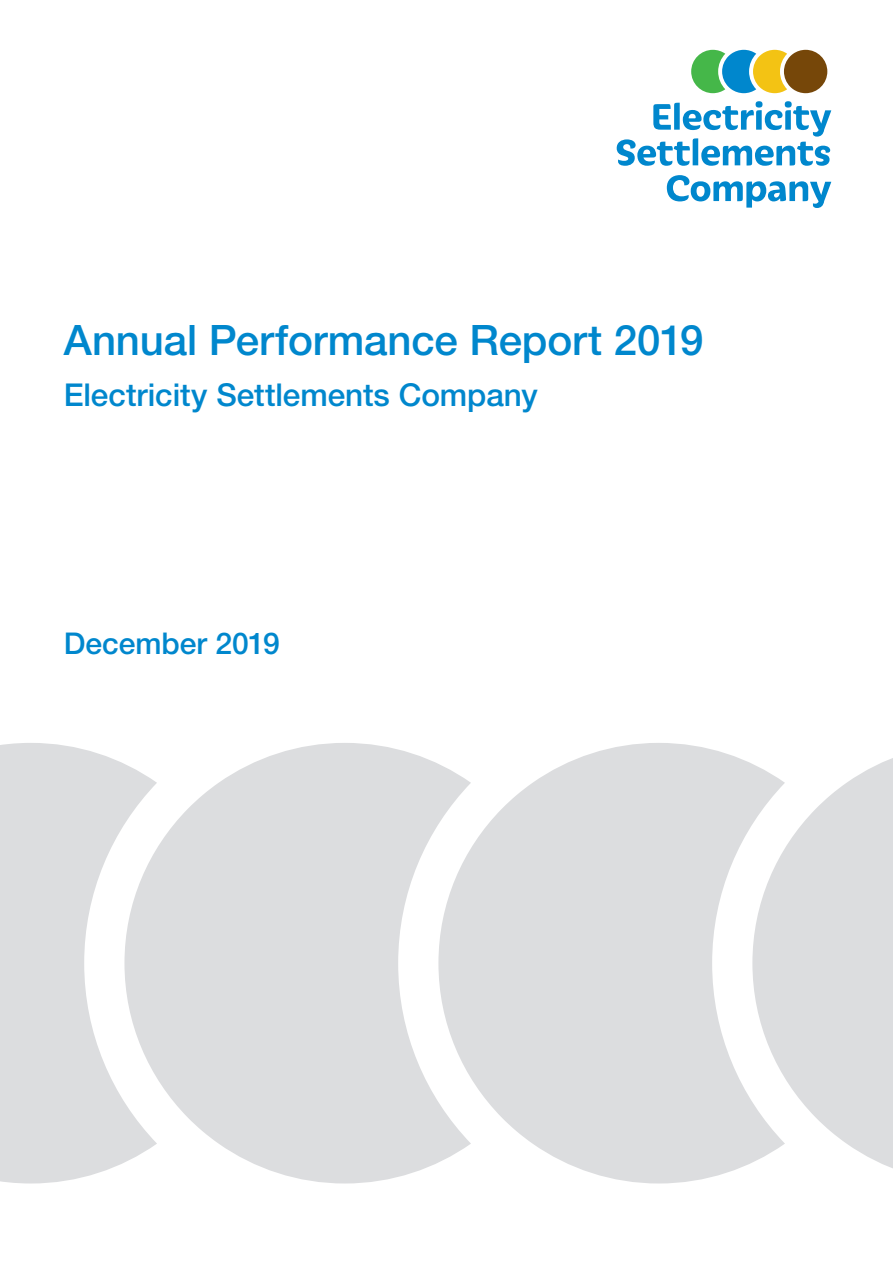
<style>
.page{position:relative;width:893px;height:1263px;background:#fff}
.page>*{position:absolute;margin:0;border:0;box-sizing:border-box;transform-origin:0 0}
.t1{font:500 42px "Helvetica Neue LT Std";letter-spacing:-.005em;color:#0087cd}
.t2{font:500 31.5px "Helvetica Neue LT Std";letter-spacing:-.005em;color:#0087cd}
.t3{font:500 30px "Helvetica Neue LT Std";color:#0087cd}
</style>
<div class="page">
<svg style="left:667px;top:175px;width:164px;height:33px"></svg>
<svg style="left:617px;top:101px;width:214px;height:65px"></svg>
<svg style="left:691px;top:50px;width:136px;height:43px"></svg>
<svg style="left:0;top:743px;width:124px;height:440px;fill:#dcdddf"></svg>
<svg style="left:124px;top:743px;width:314px;height:440px;fill:#dcdddf"></svg>
<svg style="left:438px;top:743px;width:314px;height:440px;fill:#dcdddf"></svg>
<svg style="left:752px;top:758px;width:141px;height:410px;fill:#dcdddf"></svg>
<h1 class="t1" style="left:64px;top:315px;width:641px">Annual Performance Report 2019</h1>
<p class="t2" style="left:64px;top:376px;width:476px">Electricity Settlements Company</p>
<p class="t3" style="left:64px;top:626px;width:217px">December 2019</p>
</div>
